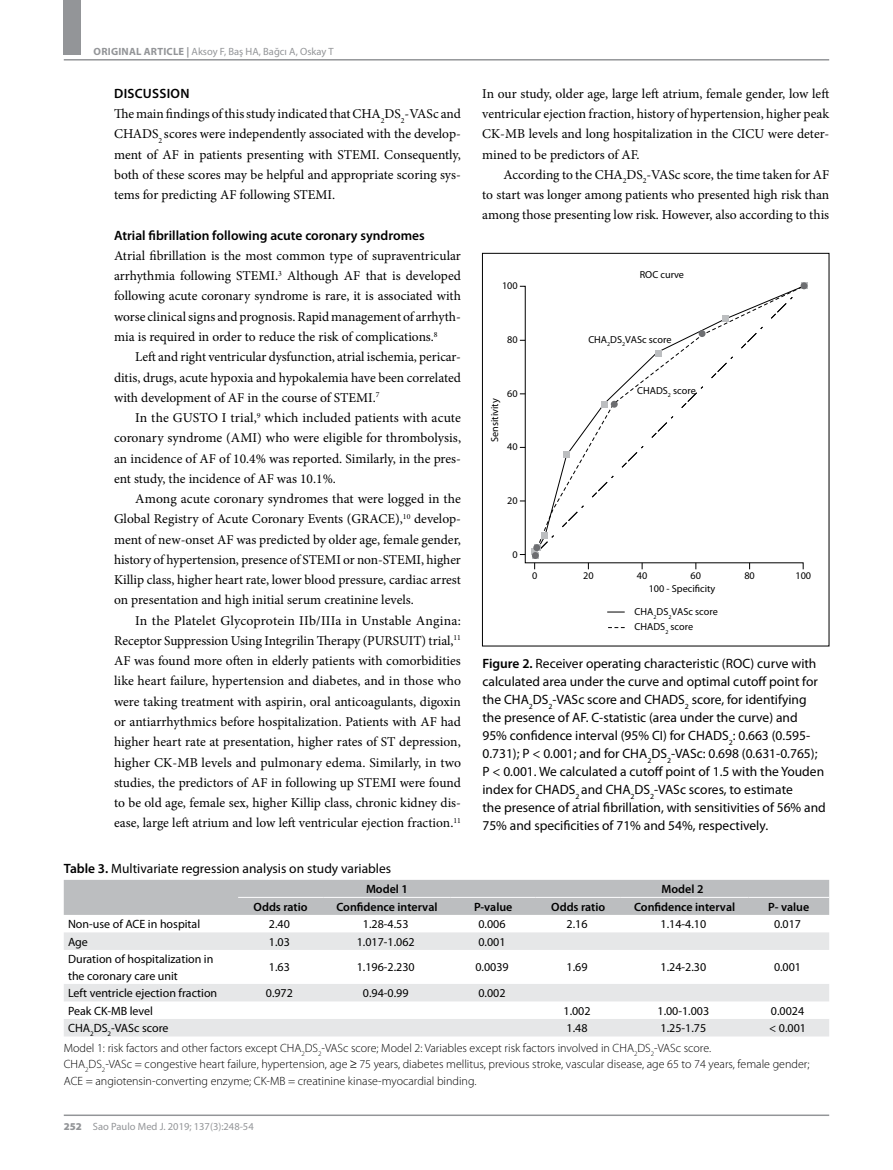
<style>
.page{position:relative;width:893px;height:1170px;background:#fff}
.page>*{position:absolute;margin:0;border:0;box-sizing:border-box;transform-origin:0 0}
.t1{font:13.5px/20.2px "Minion Pro";color:#000;text-align:justify}
.t2{font:13.5px/18px "Myriad Pro";color:#000}
.t3{font:600 13.5px "Myriad Pro";color:#000}
.t4{font:600 13.5px "Myriad Pro";letter-spacing:.02em;color:#000}
.t5{font:300 12px/16.5px "Myriad Pro";color:#000}
.t6{font:12px/16.5px "Myriad Pro";color:#000}
.t7{font:600 12px "Myriad Pro";color:#000}
.t8{font:10.5px "Myriad Pro";color:#939598}
.t9{font:10.2px/14.9px "Myriad Pro";color:#000}
.s1{font-weight:700}
.s2{font-weight:600}
.s3{font-weight:900}
</style>
<div class="page">
<div style="left:64px;top:0;width:17px;height:55px;background:#939598"></div>
<hr style="left:64px;top:59px;width:765px;height:2px;background:#939598">
<hr style="left:64px;top:1114px;width:765px;height:1px;background:#939598">
<div style="left:64px;top:880px;width:765px;height:34px;background:#bcbec0"></div>
<svg style="left:64px;top:932px;width:765px;height:104px"></svg>
<hr style="left:238px;top:896px;width:85px;height:1px;background:#fff">
<hr style="left:323px;top:896px;width:128px;height:1px;background:#fff">
<hr style="left:451px;top:896px;width:85px;height:1px;background:#fff">
<hr style="left:536px;top:896px;width:85px;height:1px;background:#fff">
<hr style="left:621px;top:896px;width:127px;height:1px;background:#fff">
<hr style="left:748px;top:896px;width:81px;height:1px;background:#fff">
<svg style="left:519px;top:285px;width:285px;height:285px"></svg>
<svg style="left:534px;top:285px;width:270px;height:270px"></svg>
<div style="left:722px;top:315px;width:7px;height:7px;background:#bcbec0"></div>
<svg style="left:655px;top:350px;width:6px;height:6px"></svg>
<div style="left:601px;top:401px;width:7px;height:6px;background:#bcbec0"></div>
<div style="left:563px;top:451px;width:6px;height:7px;background:#bcbec0"></div>
<div style="left:541px;top:532px;width:7px;height:7px;background:#bcbec0"></div>
<div style="left:534px;top:544px;width:7px;height:7px;background:#929396"></div>
<svg style="left:531px;top:547px;width:7px;height:7px"></svg>
<svg style="left:532px;top:552px;width:7px;height:7px"></svg>
<div style="left:532px;top:552px;width:7px;height:7px;background:#6d6e71;border-radius:50%"></div>
<div style="left:533px;top:544px;width:7px;height:7px;background:#6d6e71;border-radius:50%"></div>
<div style="left:611px;top:401px;width:7px;height:6px;background:#6d6e71;border-radius:50%"></div>
<div style="left:699px;top:330px;width:7px;height:7px;background:#6d6e71;border-radius:50%"></div>
<div style="left:801px;top:282px;width:6px;height:7px;background:#6d6e71;border-radius:50%"></div>
<svg style="left:608px;top:627px;width:17px;height:1px"></svg>
<svg style="left:607px;top:611px;width:18px;height:1px"></svg>
<div style="left:482px;top:253px;width:347px;height:393px;border:1px solid #000"></div>
<p class="t8" style="left:94px;top:45px;width:241px"><span class="s1">ORIGINAL ARTICLE |</span> Aksoy F, Baş HA, Bağcı A, Oskay T</p>
<p class="t4" style="left:114px;top:85px;width:77px">DISCUSSION</p>
<p class="t1" style="left:114px;top:104px;width:348px">The main findings of this study indicated that CHA<sub>2</sub>DS<sub>2</sub>-VASc and CHADS<sub>2</sub> scores were independently associated with the develop&shy;ment of AF in patients presenting with STEMI. Consequently, both of these scores may be helpful and appropriate scoring sys&shy;tems for predicting AF following STEMI.</p>
<p class="t3" style="left:114px;top:226px;width:312px">Atrial fibrillation following acute coronary syndromes</p>
<p class="t1" style="left:114px;top:245px;width:348px">Atrial fibrillation is the most common type of supraventricular arrhythmia following STEMI.<sup>3</sup> Although AF that is developed following acute coronary syndrome is rare, it is associated with worse clinical signs and prognosis. Rapid management of arrhyth&shy;mia is required in order to reduce the risk of complications.<sup>8</sup></p>
<p class="t1" style="left:114px;top:347px;width:348px;text-indent:21px">Left and right ventricular dysfunction, atrial ischemia, pericar&shy;ditis, drugs, acute hypoxia and hypokalemia have been correlated with development of AF in the course of STEMI.<sup>7</sup></p>
<p class="t1" style="left:114px;top:407px;width:349px;text-indent:21px">In the GUSTO I trial,<sup>9</sup> which included patients with acute coronary syndrome (AMI) who were eligible for thrombolysis, an incidence of AF of 10.4% was reported. Similarly, in the pres&shy;ent study, the incidence of AF was 10.1%.</p>
<p class="t1" style="left:114px;top:488px;width:348px;text-indent:21px">Among acute coronary syndromes that were logged in the Global Registry of Acute Coronary Events (GRACE),<sup>10</sup> develop&shy;ment of new-onset AF was predicted by older age, female gender, history of hypertension, presence of STEMI or non-STEMI, higher Killip class, higher heart rate, lower blood pressure, cardiac arrest on presentation and high initial serum creatinine levels.</p>
<p class="t1" style="left:114px;top:610px;width:348px;text-indent:21px">In the Platelet Glycoprotein IIb/IIIa in Unstable Angina:<br>Receptor Suppression Using Integrilin Therapy (PURSUIT) trial,<sup>11<br></sup>AF was found more often in elderly patients with comorbidities like heart failure, hypertension and diabetes, and in those who were taking treatment with aspirin, oral anticoagulants, digoxin or antiarrhythmics before hospitalization. Patients with AF had higher heart rate at presentation, higher rates of ST depression, higher CK-MB levels and pulmonary edema. Similarly, in two studies, the predictors of AF in following up STEMI were found to be old age, female sex, higher Killip class, chronic kidney dis&shy;ease, large left atrium and low left ventricular ejection fraction.<sup>11</sup></p>
<p class="t1" style="left:482px;top:83px;width:348px">In our study, older age, large left atrium, female gender, low left ventricular ejection fraction, history of hypertension, higher peak CK-MB levels and long hospitalization in the CICU were deter&shy;mined to be predictors of AF.</p>
<p class="t1" style="left:482px;top:164px;width:348px;text-indent:21px">According to the CHA<sub>2</sub>DS<sub>2</sub>-VASc score, the time taken for AF to start was longer among patients who presented high risk than among those presenting low risk. However, also according to this</p>
<p class="t9" style="left:502px;top:278px;width:17px">100</p>
<p class="t9" style="left:507px;top:332px;width:12px">80</p>
<p class="t9" style="left:507px;top:385px;width:12px">60</p>
<p class="t9" style="left:487px;top:442px;width:45px;rotate:-90deg">Sensitivity</p>
<p class="t9" style="left:507px;top:439px;width:12px">40</p>
<p class="t9" style="left:640px;top:266px;width:46px">ROC curve</p>
<p class="t9" style="left:588px;top:331px;width:85px">CHA<sub>2</sub>DS<sub>2</sub>VASc score</p>
<p class="t9" style="left:637px;top:383px;width:60px">CHADS<sub>2</sub> score</p>
<p class="t9" style="left:507px;top:493px;width:12px">20</p>
<p class="t9" style="left:512px;top:546px;width:7px">0</p>
<p class="t9" style="left:532px;top:568px;width:7px">0</p>
<p class="t9" style="left:583px;top:568px;width:12px">20</p>
<p class="t9" style="left:637px;top:568px;width:12px">40</p>
<p class="t9" style="left:691px;top:568px;width:12px">60</p>
<p class="t9" style="left:635px;top:604px;width:85px">CHA<sub>2</sub>DS<sub>2</sub>VASc score<br>CHADS<sub>2</sub> score</p>
<p class="t9" style="left:649px;top:581px;width:68px">100 - Specificity</p>
<p class="t9" style="left:744px;top:568px;width:12px">80</p>
<p class="t9" style="left:795px;top:568px;width:17px">100</p>
<p class="t2" style="left:482px;top:654px;width:345px"><span class="s2">Figure 2.</span> Receiver operating characteristic (ROC) curve with calculated area under the curve and optimal cutoff point for the CHA<sub>2</sub>DS<sub>2</sub>-VASc score and CHADS<sub>2</sub> score, for identifying the presence of AF. C-statistic (area under the curve) and<br>95% confidence interval (95% CI) for CHADS<sub>2</sub>: 0.663 (0.595- 0.731); P &lt; 0.001; and for CHA<sub>2</sub>DS<sub>2</sub>-VASc: 0.698 (0.631-0.765); P &lt; 0.001. We calculated a cutoff point of 1.5 with the Youden index for CHADS<sub>2</sub> and CHA<sub>2</sub>DS<sub>2</sub>-VASc scores, to estimate<br>the presence of atrial fibrillation, with sensitivities of 56% and 75% and specificities of 71% and 54%, respectively.</p>
<p class="t2" style="left:64px;top:859px;width:329px"><span class="s2">Table 3.</span> Multivariate regression analysis on study variables</p>
<p class="t7" style="left:366px;top:881px;width:43px">Model 1</p>
<p class="t7" style="left:661px;top:881px;width:43px">Model 2</p>
<p class="t7" style="left:254px;top:898px;width:56px">Odds ratio</p>
<p class="t7" style="left:336px;top:898px;width:103px">Confidence interval</p>
<p class="t7" style="left:474px;top:898px;width:40px">P-value</p>
<p class="t7" style="left:551px;top:898px;width:56px">Odds ratio</p>
<p class="t7" style="left:634px;top:898px;width:103px">Confidence interval</p>
<p class="t7" style="left:768px;top:898px;width:43px">P- value</p>
<p class="t6" style="left:68px;top:915px;width:134px">Non-use of ACE in hospital</p>
<p class="t6" style="left:269px;top:915px;width:22px">2.40</p>
<p class="t6" style="left:363px;top:915px;width:47px">1.28-4.53</p>
<p class="t6" style="left:478px;top:915px;width:29px">0.006</p>
<p class="t6" style="left:567px;top:915px;width:22px">2.16</p>
<p class="t6" style="left:661px;top:915px;width:47px">1.14-4.10</p>
<p class="t6" style="left:774px;top:915px;width:29px">0.017</p>
<p class="t6" style="left:68px;top:933px;width:21px">Age</p>
<p class="t6" style="left:269px;top:933px;width:22px">1.03</p>
<p class="t6" style="left:357px;top:933px;width:59px">1.017-1.062</p>
<p class="t6" style="left:478px;top:933px;width:29px">0.001</p>
<p class="t6" style="left:68px;top:950px;width:147px">Duration of hospitalization in the coronary care unit</p>
<p class="t6" style="left:269px;top:958px;width:22px">1.63</p>
<p class="t6" style="left:357px;top:958px;width:59px">1.196-2.230</p>
<p class="t6" style="left:475px;top:958px;width:35px">0.0039</p>
<p class="t6" style="left:567px;top:958px;width:22px">1.69</p>
<p class="t6" style="left:661px;top:958px;width:47px">1.24-2.30</p>
<p class="t6" style="left:774px;top:958px;width:29px">0.001</p>
<p class="t6" style="left:68px;top:984px;width:151px">Left ventricle ejection fraction</p>
<p class="t6" style="left:266px;top:984px;width:29px">0.972</p>
<p class="t6" style="left:363px;top:984px;width:47px">0.94-0.99</p>
<p class="t6" style="left:478px;top:984px;width:29px">0.002</p>
<p class="t6" style="left:68px;top:1002px;width:87px">Peak CK-MB level</p>
<p class="t6" style="left:563px;top:1002px;width:29px">1.002</p>
<p class="t6" style="left:657px;top:1002px;width:53px">1.00-1.003</p>
<p class="t6" style="left:771px;top:1002px;width:35px">0.0024</p>
<p class="t6" style="left:68px;top:1019px;width:102px">CHA<sub>2</sub>DS<sub>2</sub>-VASc score</p>
<p class="t6" style="left:567px;top:1019px;width:22px">1.48</p>
<p class="t6" style="left:661px;top:1019px;width:47px">1.25-1.75</p>
<p class="t6" style="left:769px;top:1019px;width:38px">&lt; 0.001</p>
<p class="t5" style="left:64px;top:1039px;width:747px">Model 1: risk factors and other factors except CHA<sub>2</sub>DS<sub>2</sub>-VASc score; Model 2: Variables except risk factors involved in CHA<sub>2</sub>DS<sub>2</sub>-VASc score.<br>CHA<sub>2</sub>DS<sub>2</sub>-VASc = congestive heart failure, hypertension, age ≥ 75 years, diabetes mellitus, previous stroke, vascular disease, age 65 to 74 years, female gender;<br>ACE = angiotensin-converting enzyme; CK-MB = creatinine kinase-myocardial binding.</p>
<p class="t8" style="left:64px;top:1119px;width:191px"><span class="s3">252</span> Sao Paulo Med J. 2019; 137(3):248-54</p>
</div>
